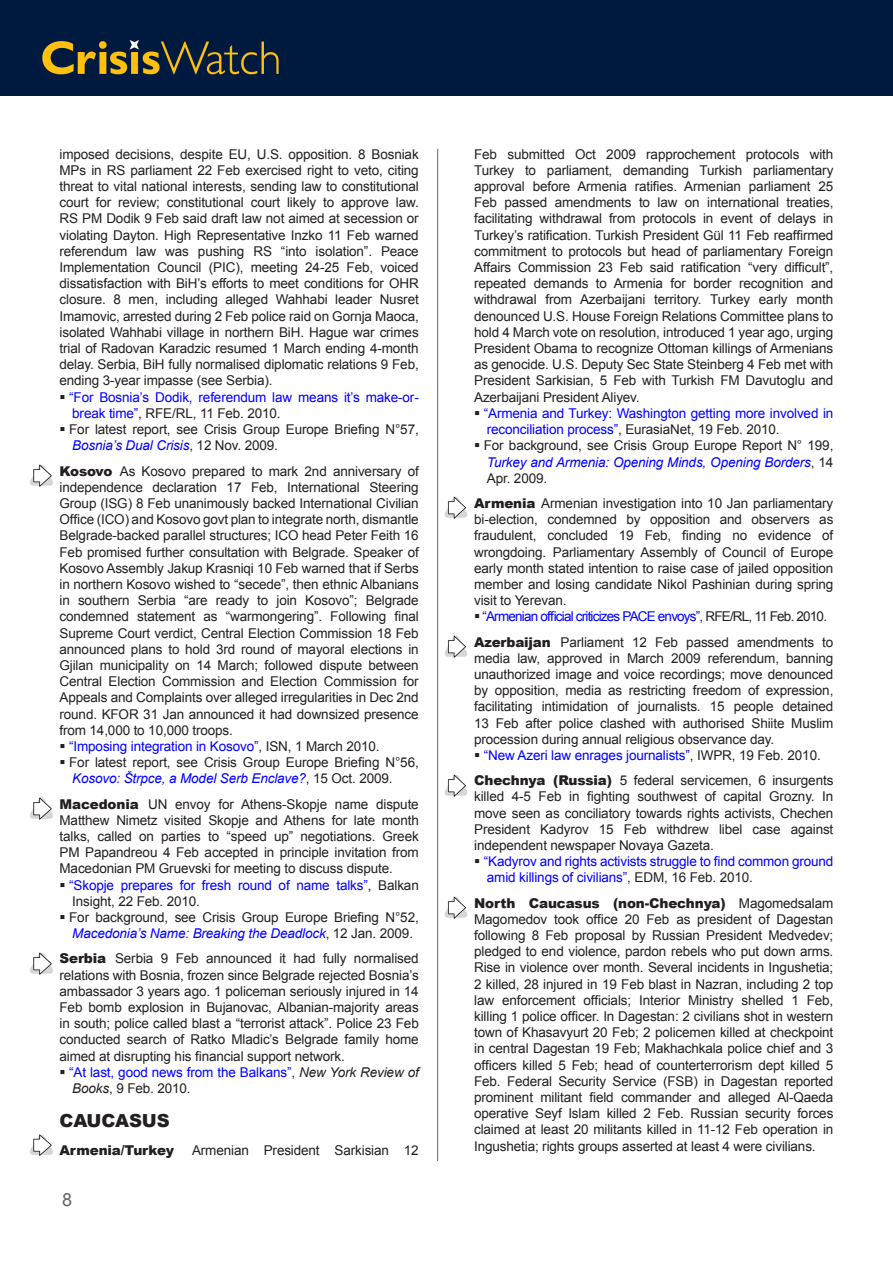
<style>
.page{position:relative;width:893px;height:1263px;background:#fff}
.page>*{position:absolute;margin:0;border:0;box-sizing:border-box;transform-origin:0 0}
.Country_body{font:900 18px "Arial";letter-spacing:-.01em;color:#231f20}
.t1{font:18px "Arial";color:#636366}
.Country_body-2{font:13.5px/16.2px "Arial";letter-spacing:-.01em;color:#231f20;text-align:justify}
.Bullets_new{font:13.5px/16.2px "Arial";letter-spacing:-.01em;color:#00f}
.Bullets_new-2{font:13.5px/16.2px "Arial";letter-spacing:-.01em;color:#231f20}
.Bullets_new-3{font:13.5px "Arial";letter-spacing:-.06em;color:#00f}
.Country_body-3{font:900 13.5px "Arial";letter-spacing:-.01em;color:#231f20}
.s1{color:#231f20}
.s2{font-style:italic;color:#00f}
.s3{font-weight:900}
.s4{font-style:italic;color:#231f20}
</style>
<div class="page">
<div style="left:0;top:0;width:893px;height:96px;background:#001a3f"></div>
<hr style="left:437px;top:149px;width:1px;height:1012px;background:#757679">
<img style="left:30px;top:464px;width:23px;height:23px">
<img style="left:30px;top:797px;width:23px;height:23px">
<img style="left:30px;top:952px;width:23px;height:23px">
<img style="left:30px;top:1134px;width:23px;height:22px">
<img style="left:444px;top:496px;width:23px;height:23px">
<img style="left:444px;top:635px;width:23px;height:23px">
<img style="left:444px;top:774px;width:23px;height:23px">
<img style="left:444px;top:896px;width:23px;height:23px">
<p class="Country_body-2" style="left:60px;top:146px;width:361px">imposed decisions, despite EU, U.S. opposition. 8 Bosniak MPs in RS parliament 22 Feb exercised right to veto, citing threat to vital national interests, sending law to constitutional court for review; constitutional court likely to approve law.<br>RS PM Dodik 9 Feb said draft law not aimed at secession or violating Dayton. High Representative Inzko 11 Feb warned referendum law was pushing RS “into isolation”. Peace Implementation Council (PIC), meeting 24-25 Feb, voiced dissatisfaction with BiH’s efforts to meet conditions for OHR closure. 8 men, including alleged Wahhabi leader Nusret Imamovic, arrested during 2 Feb police raid on Gornja Maoca, isolated Wahhabi village in northern BiH. Hague war crimes trial of Radovan Karadzic resumed 1 March ending 4-month delay. Serbia, BiH fully normalised diplomatic relations 9 Feb, ending 3-year impasse (see Serbia).</p>
<p class="Bullets_new" style="left:69px;top:389px;width:351px">“For Bosnia’s Dodik, referendum law means it’s make-or&shy;break time”<span class="s1">, RFE/RL, 11 Feb. 2010.</span></p>
<p class="Bullets_new-2" style="left:69px;top:421px;width:351px">For latest report, see Crisis Group Europe Briefing N°57,<br><span class="s2">Bosnia’s Dual Crisis</span>, 12 Nov. 2009.</p>
<p class="Country_body-2" style="left:60px;top:463px;width:361px"><span class="s3">Kosovo</span> As Kosovo prepared to mark 2nd anniversary of independence declaration 17 Feb, International Steering Group (ISG) 8 Feb unanimously backed International Civilian Office (ICO) and Kosovo govt plan to integrate north, dismantle Belgrade-backed parallel structures; ICO head Peter Feith 16<br>Feb promised further consultation with Belgrade. Speaker of Kosovo Assembly Jakup Krasniqi 10 Feb warned that if Serbs in northern Kosovo wished to “secede”, then ethnic Albanians in southern Serbia “are ready to join Kosovo”; Belgrade condemned statement as “warmongering”. Following final Supreme Court verdict, Central Election Commission 18 Feb announced plans to hold 3rd round of mayoral elections in Gjilan municipality on 14 March; followed dispute between Central Election Commission and Election Commission for Appeals and Complaints over alleged irregularities in Dec 2nd round. KFOR 31 Jan announced it had downsized presence from 14,000 to 10,000 troops.</p>
<p class="Bullets_new" style="left:69px;top:738px;width:312px">“Imposing integration in Kosovo”<span class="s1">, ISN, 1 March 2010.</span></p>
<p class="Bullets_new-2" style="left:69px;top:754px;width:351px">For latest report, see Crisis Group Europe Briefing N°56,<br><span class="s2">Kosovo: Štrpce, a Model Serb Enclave?</span>, 15 Oct. 2009.</p>
<p class="Country_body-2" style="left:60px;top:796px;width:361px"><span class="s3">Macedonia</span> UN envoy for Athens-Skopje name dispute Matthew Nimetz visited Skopje and Athens for late month talks, called on parties to “speed up” negotiations. Greek PM Papandreou 4 Feb accepted in principle invitation from Macedonian PM Gruevski for meeting to discuss dispute.</p>
<p class="Bullets_new" style="left:69px;top:877px;width:351px">“Skopje prepares for fresh round of name talks”<span class="s1">, Balkan<br>Insight, 22 Feb. 2010.</span></p>
<p class="Bullets_new-2" style="left:69px;top:909px;width:351px">For background, see Crisis Group Europe Briefing N°52,<br><span class="s2">Macedonia’s Name: Breaking the Deadlock</span>, 12 Jan. 2009.</p>
<p class="Country_body-2" style="left:60px;top:951px;width:361px"><span class="s3">Serbia</span> Serbia 9 Feb announced it had fully normalised relations with Bosnia, frozen since Belgrade rejected Bosnia’s ambassador 3 years ago. 1 policeman seriously injured in 14<br>Feb bomb explosion in Bujanovac, Albanian-majority areas in south; police called blast a “terrorist attack”. Police 23 Feb conducted search of Ratko Mladic’s Belgrade family home aimed at disrupting his financial support network.</p>
<p class="Bullets_new" style="left:69px;top:1064px;width:351px">“At last, good news from the Balkans”<span class="s1">,</span> <span class="s4">New York Review of<br>Books</span><span class="s1">, 9 Feb. 2010.</span></p>
<p class="Country_body" style="left:60px;top:1107px;width:112px">CAUCASUS</p>
<p class="Country_body-3" style="left:60px;top:1140px;width:116px">Armenia/Turkey</p>
<p class="Country_body-2" style="left:192px;top:1142px;width:228px">Armenian President Sarkisian 12</p>
<h1 class="t1" style="left:62px;top:1188px;width:12px">8</h1>
<p class="Country_body-2" style="left:474px;top:146px;width:361px">Feb submitted Oct 2009 rapprochement protocols with Turkey to parliament, demanding Turkish parliamentary approval before Armenia ratifies. Armenian parliament 25<br>Feb passed amendments to law on international treaties, facilitating withdrawal from protocols in event of delays in Turkey’s ratification. Turkish President Gül 11 Feb reaffirmed commitment to protocols but head of parliamentary Foreign Affairs Commission 23 Feb said ratification “very difficult”, repeated demands to Armenia for border recognition and withdrawal from Azerbaijani territory. Turkey early month denounced U.S. House Foreign Relations Committee plans to hold 4 March vote on resolution, introduced 1 year ago, urging President Obama to recognize Ottoman killings of Armenians as genocide. U.S. Deputy Sec State Steinberg 4 Feb met with President Sarkisian, 5 Feb with Turkish FM Davutoglu and Azerbaijani President Aliyev.</p>
<p class="Bullets_new" style="left:484px;top:405px;width:351px">“Armenia and Turkey: Washington getting more involved in reconciliation process”<span class="s1">, EurasiaNet, 19 Feb. 2010.</span></p>
<p class="Bullets_new-2" style="left:484px;top:438px;width:351px;text-align:justify">For background, see Crisis Group Europe Report N° 199, <span class="s2">Turkey and Armenia: Opening Minds, Opening Borders</span>, 14<br>Apr. 2009.</p>
<p class="Country_body-2" style="left:474px;top:495px;width:361px"><span class="s3">Armenia</span> Armenian investigation into 10 Jan parliamentary bi-election, condemned by opposition and observers as fraudulent, concluded 19 Feb, finding no evidence of wrongdoing. Parliamentary Assembly of Council of Europe early month stated intention to raise case of jailed opposition member and losing candidate Nikol Pashinian during spring visit to Yerevan.</p>
<p class="Bullets_new-3" style="left:482px;top:608px;width:346px">“Armenian official criticizes PACE envoys”<span class="s1">, RFE/RL, 11 Feb. 2010.</span></p>
<p class="Country_body-2" style="left:474px;top:634px;width:361px"><span class="s3">Azerbaijan</span> Parliament 12 Feb passed amendments to media law, approved in March 2009 referendum, banning unauthorized image and voice recordings; move denounced by opposition, media as restricting freedom of expression, facilitating intimidation of journalists. 15 people detained 13 Feb after police clashed with authorised Shiite Muslim procession during annual religious observance day.</p>
<p class="Bullets_new" style="left:484px;top:747px;width:338px">“New Azeri law enrages journalists”<span class="s1">, IWPR, 19 Feb. 2010.</span></p>
<p class="Country_body-2" style="left:474px;top:772px;width:361px"><span class="s3">Chechnya (Russia)</span> 5 federal servicemen, 6 insurgents killed 4-5 Feb in fighting southwest of capital Grozny. In move seen as conciliatory towards rights activists, Chechen President Kadyrov 15 Feb withdrew libel case against independent newspaper Novaya Gazeta.</p>
<p class="Bullets_new" style="left:484px;top:853px;width:351px">“Kadyrov and rights activists struggle to find common ground amid killings of civilians”<span class="s1">, EDM, 16 Feb. 2010.</span></p>
<p class="Country_body-2" style="left:474px;top:895px;width:361px"><span class="s3">North Caucasus (non-Chechnya)</span> Magomedsalam Magomedov took office 20 Feb as president of Dagestan following 8 Feb proposal by Russian President Medvedev; pledged to end violence, pardon rebels who put down arms.<br>Rise in violence over month. Several incidents in Ingushetia; 2 killed, 28 injured in 19 Feb blast in Nazran, including 2 top law enforcement officials; Interior Ministry shelled 1 Feb, killing 1 police officer. In Dagestan: 2 civilians shot in western town of Khasavyurt 20 Feb; 2 policemen killed at checkpoint in central Dagestan 19 Feb; Makhachkala police chief and 3 officers killed 5 Feb; head of counterterrorism dept killed 5<br>Feb. Federal Security Service (FSB) in Dagestan reported prominent militant field commander and alleged Al-Qaeda operative Seyf Islam killed 2 Feb. Russian security forces claimed at least 20 militants killed in 11-12 Feb operation in Ingushetia; rights groups asserted at least 4 were civilians.</p>
</div>
